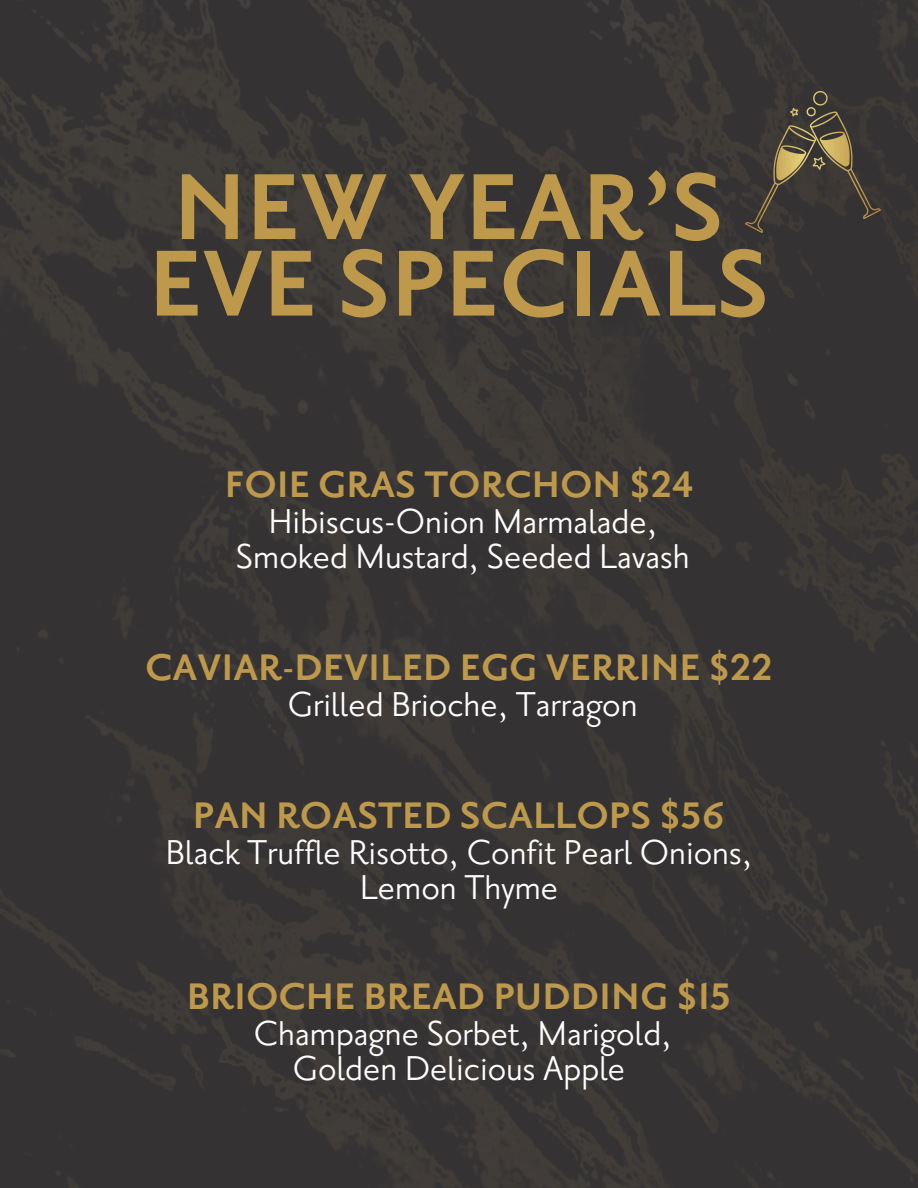
<style>
.page{position:relative;width:918px;height:1188px;background:#fff}
.page>*{position:absolute;margin:0;border:0;box-sizing:border-box;transform-origin:0 0}
.t1{font:700 114px "Chivas Priori";color:#be994b}
.t2{font:700 45px "Chivas Priori";color:#be994b}
.t3{font:42px/34.8px "Chivas Priori";color:#fff;text-align:center}
</style>
<div class="page">
<img style="left:0;top:0;width:918px;height:1188px">
<img style="left:746px;top:92px;width:135px;height:140px">
<h1 class="t1" style="left:173px;top:158px;width:552px">NEW YEAR’S</h1>
<h1 class="t1" style="left:148px;top:235px;width:623px">EVE SPECIALS</h1>
<p class="t2" style="left:225px;top:465px;width:470px">FOIE GRAS TORCHON $24</p>
<p class="t3" style="left:236px;top:507px;width:455px">Hibiscus-Onion Marmalade,<br>Smoked Mustard, Seeded Lavash</p>
<p class="t2" style="left:145px;top:648px;width:629px">CAVIAR-DEVILED EGG VERRINE $22</p>
<p class="t3" style="left:288px;top:690px;width:351px">Grilled Brioche, Tarragon</p>
<p class="t2" style="left:193px;top:796px;width:534px">PAN ROASTED SCALLOPS $56</p>
<p class="t3" style="left:166px;top:837px;width:588px">Black Truffle Risotto, Confit Pearl Onions,<br>Lemon Thyme</p>
<p class="t2" style="left:187px;top:977px;width:546px">BRIOCHE BREAD PUDDING $15</p>
<p class="t3" style="left:254px;top:1019px;width:419px">Champagne Sorbet, Marigold,<br>Golden Delicious Apple</p>
</div>
